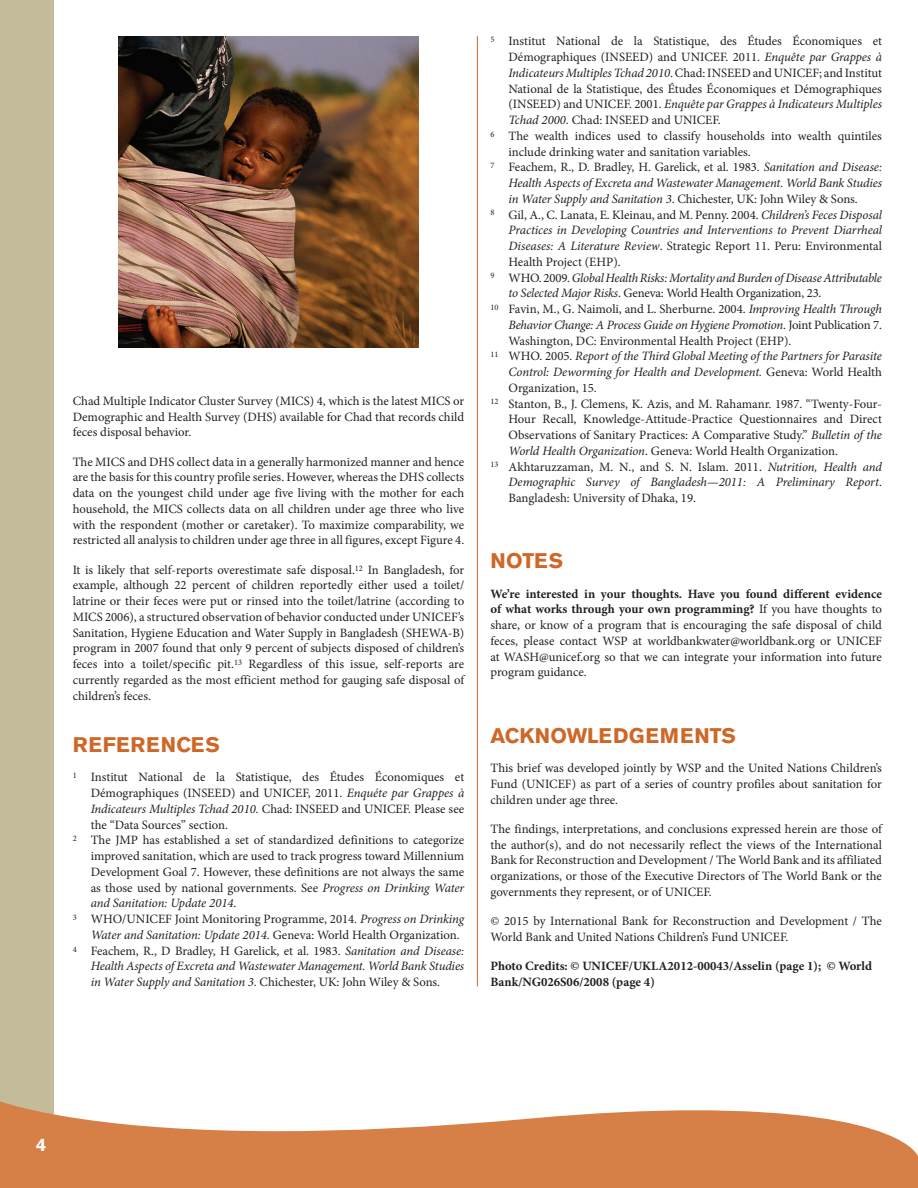
<style>
.page{position:relative;width:918px;height:1188px;background:#fff}
.page>*{position:absolute;margin:0;border:0;box-sizing:border-box;transform-origin:0 0}
.t1{font:700 21px "Akzidenz Grotesk BE";letter-spacing:.02em;color:#ce6727}
.t2{font:700 21px "Akzidenz Grotesk BE";letter-spacing:.04em;color:#ce6727}
.t3{font:700 18px "Akzidenz Grotesk BE";color:#fff}
.NOTE{font:12.75px/15.8px "Minion Pro";color:#231f20;text-align:justify}
.EM_TXF{font:12.75px/15.8px "Minion Pro";color:#231f20;text-align:justify}
.NOTE-2{font:italic 12.75px/15.8px "Minion Pro";letter-spacing:-.01em;color:#231f20;text-align:justify}
.EM_TXF1{font:12.75px/15.8px "Minion Pro";color:#231f20;text-align:justify}
.PHO_CRED{font:700 12.75px/15.8px "Minion Pro";color:#231f20}
.s1{font-style:italic}
.s2{font-style:normal}
.s3{font-weight:700}
</style>
<div class="page">
<div style="left:0;top:0;width:54px;height:1188px;background:#c4bb9b"></div>
<svg style="left:0;top:1101px;width:918px;height:87px;fill:#d68047"></svg>
<hr style="left:477px;top:36px;width:1px;height:950px;background:#ce6727">
<img style="left:119px;top:36px;width:299px;height:311px">
<p class="EM_TXF1" style="left:73px;top:393px;width:393px">Chad Multiple Indicator Cluster Survey (MICS) 4, which is the latest MICS or Demographic and Health Survey (DHS) available for Chad that records child feces disposal behavior.</p>
<p class="EM_TXF" style="left:73px;top:454px;width:393px">The MICS and DHS collect data in a generally harmonized manner and hence are the basis for this country profile series. However, whereas the DHS collects data on the youngest child under age five living with the mother for each household, the MICS collects data on all children under age three who live with the respondent (mother or caretaker). To maximize comparability, we restricted all analysis to children under age three in all figures, except Figure 4.</p>
<p class="EM_TXF" style="left:73px;top:562px;width:393px">It is likely that self-reports overestimate safe disposal.<sup>12</sup> In Bangladesh, for example, although 22 percent of children reportedly either used a toilet/ latrine or their feces were put or rinsed into the toilet/latrine (according to MICS 2006), a structured observation of behavior conducted under UNICEF’s Sanitation, Hygiene Education and Water Supply in Bangladesh (SHEWA-B) program in 2007 found that only 9 percent of subjects disposed of children’s feces into a toilet/specific pit.<sup>13</sup> Regardless of this issue, self-reports are currently regarded as the most efficient method for gauging safe disposal of children’s feces.</p>
<h1 class="t2" style="left:73px;top:733px;width:149px">REFERENCES</h1>
<p class="NOTE" style="left:91px;top:770px;width:375px;text-indent:-18px"><sup>1</sup> Institut National de la Statistique, des Études Économiques et Démographiques (INSEED) and UNICEF, 2011. <span class="s1">Enquéte par Grappes à Indicateurs Multiples Tchad 2010.</span> Chad: INSEED and UNICEF. Please see the “Data Sources” section.</p>
<p class="NOTE" style="left:91px;top:833px;width:375px;text-indent:-18px"><sup>2</sup> The JMP has established a set of standardized definitions to categorize improved sanitation, which are used to track progress toward Millennium Development Goal 7. However, these definitions are not always the same as those used by national governments. See <span class="s1">Progress on Drinking Water and Sanitation: Update 2014</span>.</p>
<p class="NOTE" style="left:91px;top:911px;width:375px;text-indent:-18px"><sup>3</sup> WHO/UNICEF Joint Monitoring Programme, 2014<span class="s1">. Progress on Drinking<br>Water and Sanitation: Update 2014</span>. Geneva: World Health Organization.</p>
<p class="NOTE-2" style="left:91px;top:943px;width:375px;text-indent:-18px"><sup>4</sup> <span class="s2">Feachem, R., D Bradley, H Garelick, et al. 1983.</span> Sanitation and Disease:<br>Health Aspects of Excreta and Wastewater Management. World Bank Studies in Water Supply and Sanitation 3<span class="s2">. Chichester, UK: John Wiley &amp; Sons.</span></p>
<p class="NOTE" style="left:508px;top:33px;width:375px;text-indent:-18px"><sup>5</sup> Institut National de la Statistique, des Études Économiques et Démographiques (INSEED) and UNICEF. 2011. <span class="s1">Enquête par Grappes à Indicateurs Multiples Tchad 2010</span>. Chad: INSEED and UNICEF; and Institut National de la Statistique, des Études Économiques et Démographiques (INSEED) and UNICEF. 2001. <span class="s1">Enquête par Grappes à Indicateurs Multiples Tchad 2000</span>. Chad: INSEED and UNICEF.</p>
<p class="NOTE" style="left:508px;top:128px;width:375px;text-indent:-18px"><sup>6</sup> The wealth indices used to classify households into wealth quintiles include drinking water and sanitation variables.</p>
<p class="NOTE-2" style="left:508px;top:159px;width:375px;text-indent:-18px"><sup>7</sup> <span class="s2">Feachem, R., D. Bradley, H. Garelick, et al. 1983.</span> Sanitation and Disease:<br>Health Aspects of Excreta and Wastewater Management. World Bank Studies in Water Supply and Sanitation 3<span class="s2">. Chichester, UK: John Wiley &amp; Sons.</span></p>
<p class="NOTE-2" style="left:508px;top:207px;width:375px;text-indent:-18px"><sup>8</sup> <span class="s2">Gil, A., C. Lanata, E. Kleinau, and M. Penny. 2004.</span> Children’s Feces Disposal Practices in Developing Countries and Interventions to Prevent Diarrheal Diseases: A Literature Review<span class="s2">. Strategic Report 11. Peru: Environmental Health Project (EHP).</span></p>
<p class="NOTE-2" style="left:508px;top:270px;width:375px;text-indent:-18px"><sup>9</sup> <span class="s2">WHO. 2009.</span> Global Health Risks: Mortality and Burden of Disease Attributable to Selected Major Risks<span class="s2">. Geneva: World Health Organization, 23.</span></p>
<p class="NOTE" style="left:508px;top:301px;width:375px;text-indent:-18px"><sup>10</sup> Favin, M., G. Naimoli, and L. Sherburne. 2004. <span class="s1">Improving Health Through Behavior Change: A Process Guide on Hygiene Promotion</span>. Joint Publication 7.<br>Washington, DC: Environmental Health Project (EHP).</p>
<p class="NOTE-2" style="left:508px;top:348px;width:375px;text-indent:-18px"><sup>11</sup> <span class="s2">WHO. 2005.</span> Report of the Third Global Meeting of the Partners for Parasite Control: Deworming for Health and Development. <span class="s2">Geneva: World Health Organization, 15.</span></p>
<p class="NOTE" style="left:508px;top:396px;width:375px;text-indent:-18px"><sup>12</sup> Stanton, B., J. Clemens, K. Azis, and M. Rahamanr. 1987. “Twenty-Four-Hour Recall, Knowledge-Attitude-Practice Questionnaires and Direct Observations of Sanitary Practices: A Comparative Study.” <span class="s1">Bulletin of the World Health Organization</span>. Geneva: World Health Organization.</p>
<p class="NOTE-2" style="left:508px;top:459px;width:375px;text-indent:-18px"><sup>13</sup> <span class="s2">Akhtaruzzaman, M. N., and S. N. Islam. 2011.</span> Nutrition, Health and Demographic Survey of Bangladesh—2011: A Preliminary Report<span class="s2">.<br>Bangladesh: University of Dhaka, 19.</span></p>
<h1 class="t1" style="left:490px;top:549px;width:74px">NOTES</h1>
<p class="EM_TXF1" style="left:490px;top:586px;width:393px"><span class="s3">We’re interested in your thoughts. Have you found different evidence of what works through your own programming?</span> If you have thoughts to share, or know of a program that is encouraging the safe disposal of child feces, please contact WSP at worldbankwater@worldbank.org or UNICEF at WASH@unicef.org so that we can integrate your information into future program guidance.</p>
<h1 class="t1" style="left:490px;top:723px;width:247px">ACKNOWLEDGEMENTS</h1>
<p class="EM_TXF1" style="left:490px;top:760px;width:393px">This brief was developed jointly by WSP and the United Nations Children’s Fund (UNICEF) as part of a series of country profiles about sanitation for children under age three.</p>
<p class="EM_TXF" style="left:490px;top:821px;width:393px">The findings, interpretations, and conclusions expressed herein are those of the author(s), and do not necessarily reflect the views of the International Bank for Reconstruction and Development / The World Bank and its affiliated organizations, or those of the Executive Directors of The World Bank or the governments they represent, or of UNICEF.</p>
<p class="EM_TXF" style="left:490px;top:913px;width:393px">© 2015 by International Bank for Reconstruction and Development / The<br>World Bank and United Nations Children’s Fund UNICEF.</p>
<p class="PHO_CRED" style="left:490px;top:958px;width:383px">Photo Credits: © UNICEF/UKLA2012-00043/Asselin (page 1); © World<br>Bank/NG026S06/2008 (page 4)</p>
<h2 class="t3" style="left:36px;top:1134px;width:12px">4</h2>
</div>
